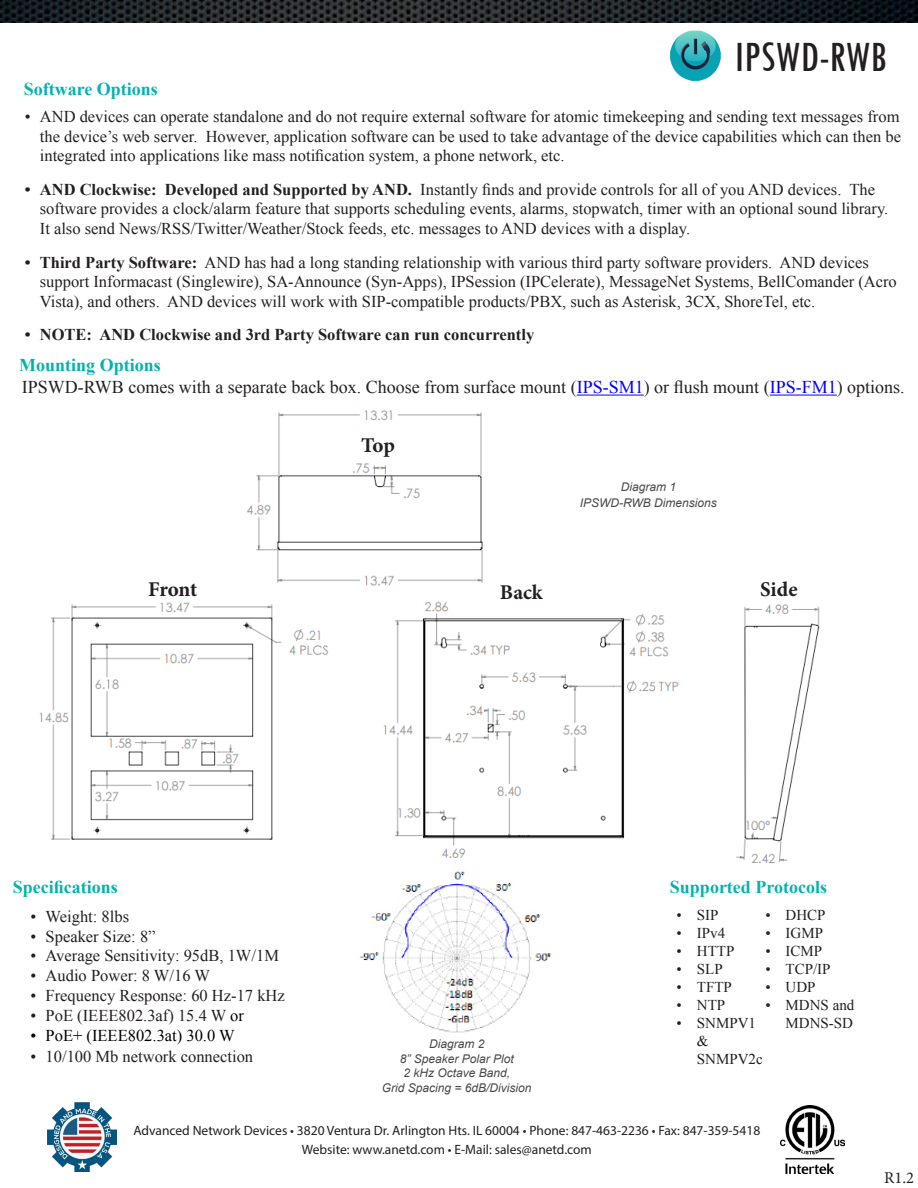
<style>
.page{position:relative;width:918px;height:1188px;background:#fff}
.page>*{position:absolute;margin:0;border:0;box-sizing:border-box;transform-origin:0 0}
.t1{font:condensed 45px "Tw Cen";color:#231f20}
.t2{font:700 21px "Minion Pro";letter-spacing:-.01em;color:#231f20}
.t3{font:18px "Times New Roman";color:#231f20}
.t4{font:700 18px "Times New Roman";color:#02b3b1}
.t5{font:700 18px "Times New Roman";color:#02b3ac}
.t6{font:16.5px/19.8px "Times New Roman";color:#231f20}
.t7{font:700 16.5px "Times New Roman";color:#231f20}
.t8{font:16.5px "Times New Roman";color:#000}
.t9{font:16.5px "Minion Pro";color:#231f20}
.t10{font:15px/18px "Times New Roman";color:#231f20}
.t11{font:13.5px "Myriad Pro";color:#231f20}
.t12{font:italic 12px "Arial";color:#48494a}
.s1{font-weight:700}
.s2{color:#00f}
.s3{color:#000}
</style>
<div class="page">
<img style="left:780px;top:1106px;width:64px;height:67px">
<img style="left:0;top:0;width:918px;height:22px">
<img style="left:48px;top:1103px;width:68px;height:68px">
<img style="left:670px;top:31px;width:50px;height:49px">
<img style="left:359px;top:871px;width:193px;height:162px">
<hr style="left:577px;top:395px;width:67px;height:1px;background:#00f">
<hr style="left:770px;top:395px;width:67px;height:1px;background:#00f">
<img style="left:736px;top:604px;width:84px;height:260px">
<img style="left:39px;top:601px;width:640px;height:258px">
<img style="left:246px;top:410px;width:237px;height:176px">
<p class="t4" style="left:24px;top:76px;width:136px">Software Options</p>
<p class="t1" style="left:734px;top:30px;width:154px">IPSWD-RWB</p>
<p class="t6" style="left:40px;top:106px;width:863px;text-align:justify;text-indent:-15px">• AND devices can operate standalone and do not require external software for atomic timekeeping and sending text messages from the device’s web server. However, application software can be used to take advantage of the device capabilities which can then be integrated into applications like mass notification system, a phone network, etc.</p>
<p class="t6" style="left:40px;top:179px;width:850px;text-indent:-15px"><span class="s1">• AND Clockwise: Developed and Supported by AND.</span> Instantly finds and provide controls for all of you AND devices. The software provides a clock/alarm feature that supports scheduling events, alarms, stopwatch, timer with an optional sound library.<br>It also send News/RSS/Twitter/Weather/Stock feeds, etc. messages to AND devices with a display.</p>
<p class="t6" style="left:40px;top:252px;width:858px;text-indent:-15px"><span class="s1">• Third Party Software:</span> AND has had a long standing relationship with various third party software providers. AND devices support Informacast (Singlewire), SA-Announce (Syn-Apps), IPSession (IPCelerate), MessageNet Systems, BellComander (Acro<br>Vista), and others. AND devices will work with SIP-compatible products/PBX, such as Asterisk, 3CX, ShoreTel, etc.</p>
<p class="t7" style="left:25px;top:324px;width:511px">• NOTE: AND Clockwise and 3rd Party Software can run concurrently</p>
<p class="t3" style="left:22px;top:375px;width:884px">IPSWD-RWB comes with a separate back box. Choose from surface mount (<span class="s2">IPS-SM1</span>) or flush mount (<span class="s2">IPS-FM1</span>) options.</p>
<p class="t5" style="left:19px;top:353px;width:143px">Mounting Options</p>
<p class="t2" style="left:361px;top:430px;width:35px">Top</p>
<p class="t2" style="left:148px;top:575px;width:51px">Front</p>
<p class="t2" style="left:500px;top:578px;width:44px">Back</p>
<p class="t12" style="left:621px;top:479px;width:57px">Diagram 1</p>
<p class="t12" style="left:580px;top:495px;width:139px">IPSWD-RWB Dimensions</p>
<p class="t2" style="left:760px;top:575px;width:39px">Side</p>
<p class="t5" style="left:13px;top:875px;width:107px">Specifications</p>
<p class="t6" style="left:31px;top:906px;width:100px">• Weight: 8lbs</p>
<p class="t6" style="left:31px;top:926px;width:126px">• Speaker Size: 8”</p>
<p class="t6" style="left:31px;top:946px;width:250px">• Average Sensitivity: 95dB, 1W/1M</p>
<p class="t6" style="left:31px;top:966px;width:181px">• Audio Power: 8 W/16 W</p>
<p class="t6" style="left:31px;top:985px;width:256px">• Frequency Response: 60 Hz-17 kHz</p>
<p class="t6" style="left:31px;top:1005px;width:215px">• PoE (IEEE802.3af) 15.4 W <span class="s3">or</span></p>
<p class="t8" style="left:31px;top:1024px;width:206px">• PoE+ (IEEE802.3at) 30.0 W</p>
<p class="t6" style="left:31px;top:1047px;width:224px">• 10/100 Mb network connection</p>
<p class="t12" style="left:429px;top:1037px;width:57px">Diagram 2</p>
<p class="t12" style="left:400px;top:1051px;width:116px">8” Speaker Polar Plot</p>
<p class="t12" style="left:403px;top:1065px;width:108px">2 kHz Octave Band,</p>
<p class="t12" style="left:382px;top:1080px;width:151px">Grid Spacing = 6dB/Division</p>
<p class="t4" style="left:670px;top:875px;width:159px">Supported Protocols</p>
<p class="t10" style="left:765px;top:906px;width:62px">• DHCP</p>
<p class="t10" style="left:765px;top:924px;width:59px">• IGMP</p>
<p class="t10" style="left:765px;top:942px;width:58px">• ICMP</p>
<p class="t10" style="left:765px;top:960px;width:67px">• TCP/IP</p>
<p class="t10" style="left:765px;top:978px;width:52px">• UDP</p>
<p class="t10" style="left:765px;top:996px;width:90px;text-align:right">• MDNS and<br>MDNS-SD</p>
<p class="t10" style="left:677px;top:906px;width:43px">• SIP</p>
<p class="t10" style="left:677px;top:924px;width:50px">• IPv4</p>
<p class="t10" style="left:677px;top:942px;width:59px">• HTTP</p>
<p class="t10" style="left:677px;top:960px;width:48px">• SLP</p>
<p class="t10" style="left:677px;top:978px;width:57px">• TFTP</p>
<p class="t10" style="left:677px;top:996px;width:50px">• NTP</p>
<p class="t10" style="left:697px;top:1014px;width:67px;text-indent:-20px">• SNMPV1 &amp;<br>SNMPV2c</p>
<p class="t11" style="left:133px;top:1122px;width:628px">Advanced Network Devices • 3820 Ventura Dr. Arlington Hts. IL 60004 • Phone: 847-463-2236 • Fax: 847-359-5418</p>
<p class="t11" style="left:302px;top:1141px;width:292px">Website: www.anetd.com • E-Mail: sales@anetd.com</p>
<p class="t9" style="left:884px;top:1167px;width:31px">R1.2</p>
</div>
